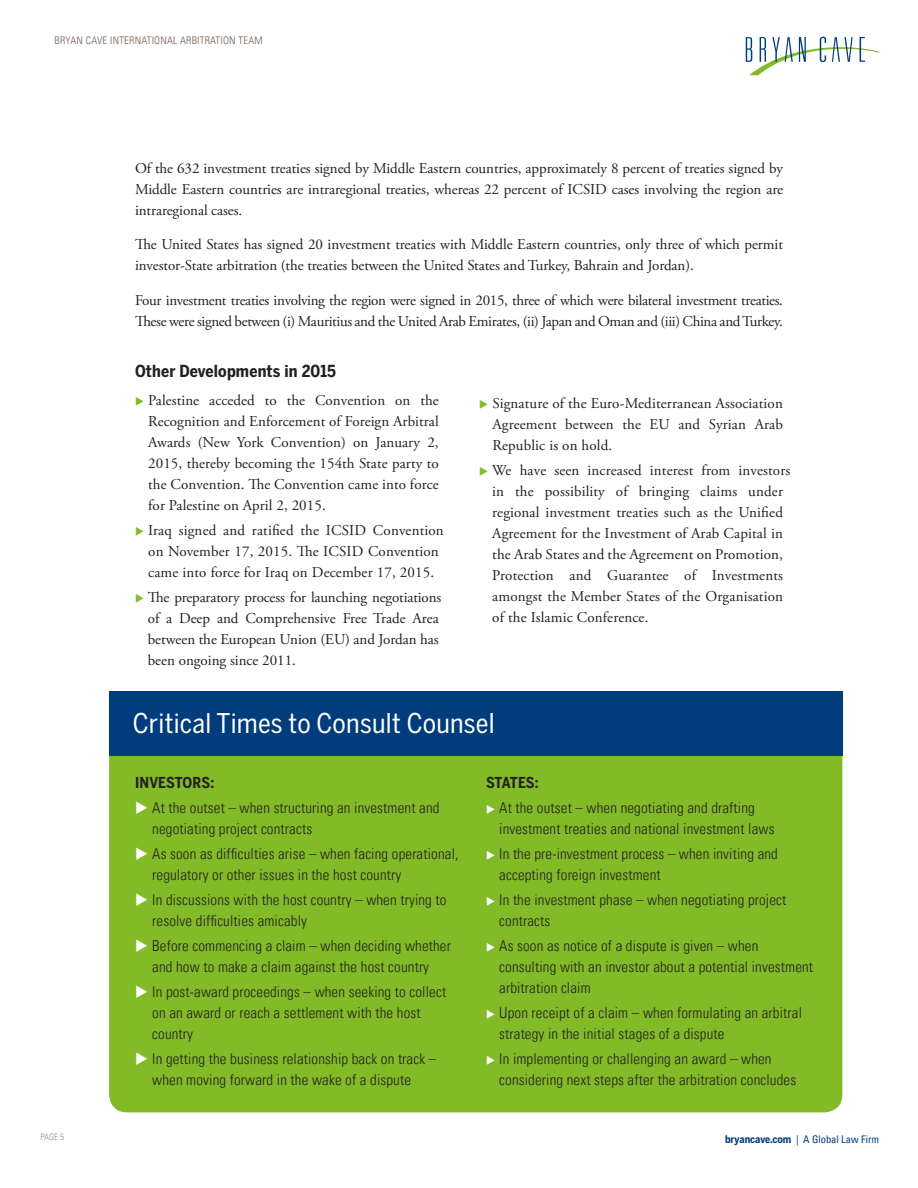
<style>
.page{position:relative;width:918px;height:1188px;background:#fff}
.page>*{position:absolute;margin:0;border:0;box-sizing:border-box;transform-origin:0 0}
.normal_text{font:27px "Benton Sans Cond";letter-spacing:.01em;color:#fff}
.normal_text-2{font:700 16.5px "Benton Sans Cond";letter-spacing:.01em;color:#231f20}
.normal_text-3{font:15px/21px "Adobe Garamond Pro";color:#231f20;text-align:justify}
.normal_text-4{font:15px/21px "Univers Com 47 Light Cond";letter-spacing:.01em;color:#231f20}
.normal_text-5{font:15px/21px "Adobe Garamond Pro";letter-spacing:-.02em;color:#231f20}
.normal_text-6{font:700 15px "Benton Sans Cond";color:#231f20}
.t1{font:10.5px "Univers Com 47 Light Cond";letter-spacing:.025em;color:#716259}
.t2{font:condensed 10.5px "Univers Com 57";color:#013d7d}
.t3{font:9px "Univers Com 47 Light Cond";color:#939598}
.s1{color:#82bb27}
.s2{color:#fff}
.s3{font-family:"Benton Sans Cond";font-weight:700;font-stretch:normal}
</style>
<div class="page">
<svg style="left:746px;top:37px;width:133px;height:38px"></svg>
<div style="left:109px;top:701px;width:733px;height:411px;background:#82bb27;border-radius:18px"></div>
<div style="left:109px;top:691px;width:733px;height:65px;background:#013d7d"></div>
<p class="t1" style="left:55px;top:34px;width:210px">BRYAN CAVE INTERNATIONAL ARBITRATION TEAM</p>
<p class="normal_text-3" style="left:135px;top:158px;width:650px">Of the 632 investment treaties signed by Middle Eastern countries, approximately 8 percent of treaties signed by Middle Eastern countries are intraregional treaties, whereas 22 percent of ICSID cases involving the region are intraregional cases.</p>
<p class="normal_text-3" style="left:135px;top:235px;width:650px">The United States has signed 20 investment treaties with Middle Eastern countries, only three of which permit investor-State arbitration (the treaties between the United States and Turkey, Bahrain and Jordan).</p>
<p class="normal_text-5" style="left:135px;top:290px;width:650px">Four investment treaties involving the region were signed in 2015, three of which were bilateral investment treaties.<br>These were signed between (i) Mauritius and the United Arab Emirates, (ii) Japan and Oman and (iii) China and Turkey.</p>
<p class="normal_text-2" style="left:135px;top:362px;width:203px">Other Developments in 2015</p>
<p class="normal_text-3" style="left:148px;top:391px;width:292px;text-indent:-13px"><span class="s1">◆</span> Palestine acceded to the Convention on the Recognition and Enforcement of Foreign Arbitral Awards (New York Convention) on January 2, 2015, thereby becoming the 154th State party to the Convention. The Convention came into force for Palestine on April 2, 2015.</p>
<p class="normal_text-3" style="left:135px;top:521px;width:310px;text-align:center"><span class="s1">◆</span> Iraq signed and ratified the ICSID Convention on November 17, 2015. The ICSID Convention came into force for Iraq on December 17, 2015.</p>
<p class="normal_text-3" style="left:148px;top:588px;width:295px;text-align:left;text-indent:-13px"><span class="s1">◆</span> The preparatory process for launching negotiations of a Deep and Comprehensive Free Trade Area between the European Union (EU) and Jordan has been ongoing since 2011.</p>
<p class="normal_text-3" style="left:492px;top:393px;width:292px;text-indent:-13px"><span class="s1">◆</span> Signature of the Euro-Mediterranean Association Agreement between the EU and Syrian Arab Republic is on hold.</p>
<p class="normal_text-3" style="left:492px;top:460px;width:300px;text-align:left;text-indent:-13px"><span class="s1">◆</span> We have seen increased interest from investors in the possibility of bringing claims under regional investment treaties such as the Unified Agreement for the Investment of Arab Capital in the Arab States and the Agreement on Promotion, Protection and Guarantee of Investments amongst the Member States of the Organisation of the Islamic Conference.</p>
<p class="normal_text" style="left:133px;top:708px;width:363px">Critical Times to Consult Counsel</p>
<p class="normal_text-6" style="left:135px;top:774px;width:81px">INVESTORS:</p>
<p class="normal_text-4" style="left:152px;top:797px;width:289px;text-indent:-17px"><span class="s2">◆</span> At the outset – when structuring an investment and negotiating project contracts</p>
<p class="normal_text-4" style="left:152px;top:843px;width:308px;text-indent:-17px"><span class="s2">◆</span> As soon as difficulties arise – when facing operational, regulatory or other issues in the host country</p>
<p class="normal_text-4" style="left:152px;top:889px;width:296px;text-indent:-17px"><span class="s2">◆</span> In discussions with the host country – when trying to resolve difficulties amicably</p>
<p class="normal_text-4" style="left:135px;top:935px;width:317px;text-align:center"><span class="s2">◆</span> Before commencing a claim – when deciding whether and how to make a claim against the host country</p>
<p class="normal_text-4" style="left:152px;top:982px;width:296px;text-indent:-17px"><span class="s2">◆</span> In post-award proceedings – when seeking to collect on an award or reach a settlement with the host country</p>
<p class="normal_text-4" style="left:135px;top:1049px;width:303px;text-align:center"><span class="s2">◆</span> In getting the business relationship back on track – when moving forward in the wake of a dispute</p>
<p class="normal_text-6" style="left:486px;top:774px;width:54px">STATES:</p>
<p class="normal_text-4" style="left:499px;top:797px;width:277px;text-indent:-13px"><span class="s2">◆</span> At the outset – when negotiating and drafting investment treaties and national investment laws</p>
<p class="normal_text-4" style="left:499px;top:843px;width:280px;text-indent:-13px"><span class="s2">◆</span> In the pre-investment process – when inviting and accepting foreign investment</p>
<p class="normal_text-4" style="left:499px;top:889px;width:289px;text-indent:-13px"><span class="s2">◆</span> In the investment phase – when negotiating project contracts</p>
<p class="normal_text-4" style="left:499px;top:935px;width:315px;text-indent:-13px"><span class="s2">◆</span> As soon as notice of a dispute is given – when consulting with an investor about a potential investment arbitration claim</p>
<p class="normal_text-4" style="left:499px;top:1003px;width:304px;text-indent:-13px"><span class="s2">◆</span> Upon receipt of a claim – when formulating an arbitral strategy in the initial stages of a dispute</p>
<p class="normal_text-4" style="left:499px;top:1049px;width:298px;text-indent:-13px"><span class="s2">◆</span> In implementing or challenging an award – when considering next steps after the arbitration concludes</p>
<p class="t3" style="left:40px;top:1132px;width:25px">PAGE 5</p>
<p class="t2" style="left:725px;top:1132px;width:156px"><span class="s3">bryancave.com</span> | A Global Law Firm</p>
</div>
